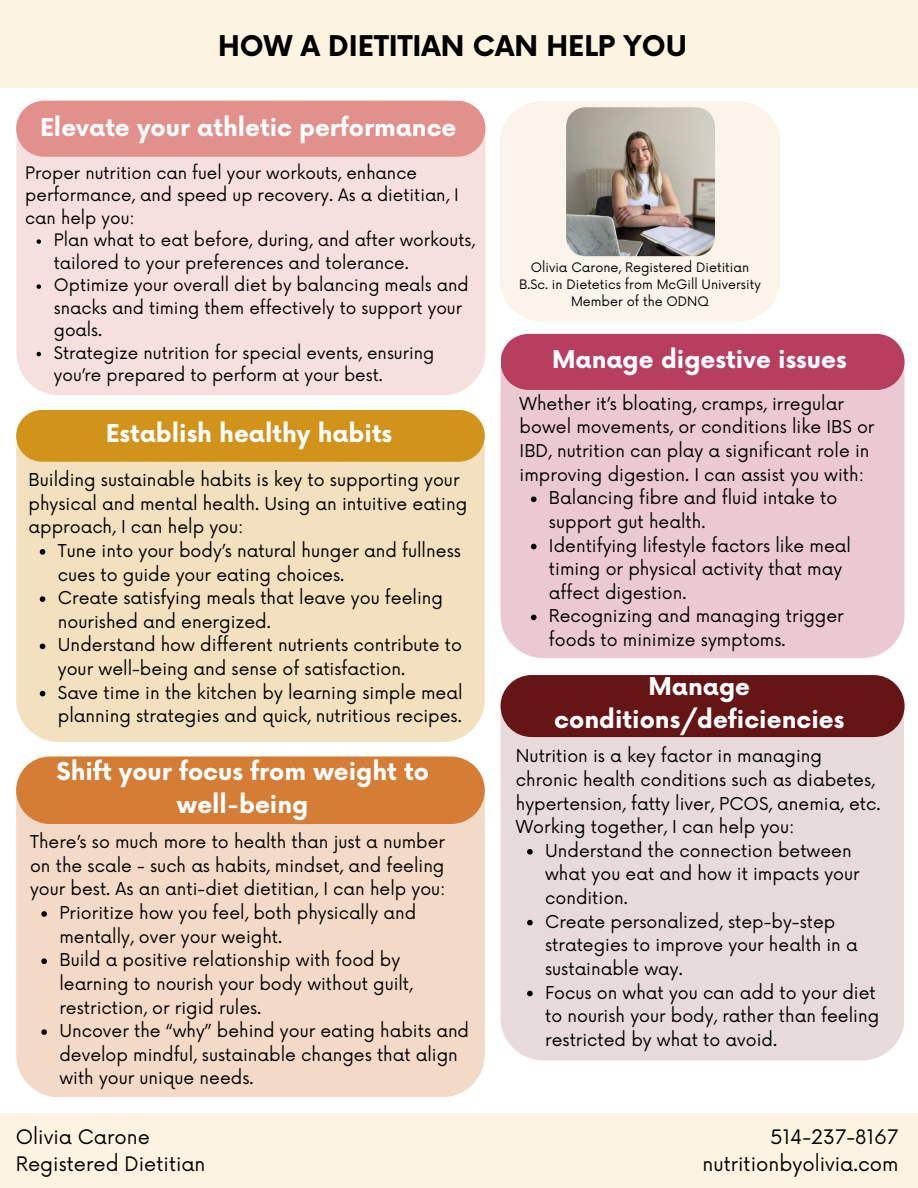
<style>
.page{position:relative;width:918px;height:1188px;background:#fff}
.page>*{position:absolute;margin:0;border:0;box-sizing:border-box;transform-origin:0 0}
.t1{font:700 27.75px "Now";color:#000}
.t2{font:700 24px/32.7px "Now";color:#fff;text-align:center}
.t3{font:19.5px/27px "Now";color:#000}
.t4{font:17.25px/23.7px "Now";color:#000}
.t5{font:16.8px/22.5px "Now";color:#000}
.t6{font:12.75px/17px "Now";color:#000;text-align:center}
</style>
<div class="page">
<svg style="left:16px;top:101px;width:470px;height:294px;fill:#f6e0de"></svg>
<div style="left:0;top:0;width:918px;height:88px;background:#fdf3e1"></div>
<div style="left:0;top:1113px;width:918px;height:75px;background:#fdf3e1"></div>
<div style="left:16px;top:410px;width:469px;height:332px;background:#f2e0bf"></div>
<svg style="left:37px;top:239px;width:4px;height:5px"></svg>
<svg style="left:37px;top:284px;width:4px;height:5px"></svg>
<svg style="left:37px;top:352px;width:4px;height:4px"></svg>
<div style="left:16px;top:410px;width:469px;height:52px;background:#d2931a;border-radius:26px"></div>
<div style="left:501px;top:390px;width:404px;height:268px;background:#ebc9d2"></div>
<div style="left:501px;top:334px;width:404px;height:56px;background:#b83e5f"></div>
<div style="left:501px;top:675px;width:403px;height:385px;background:#e6dada"></div>
<div style="left:501px;top:675px;width:404px;height:62px;background:#651515;border-radius:31px"></div>
<div style="left:16px;top:824px;width:469px;height:273px;background:#f3dac6"></div>
<div style="left:16px;top:757px;width:469px;height:67px;background:#d57d35"></div>
<div style="left:499px;top:101px;width:282px;height:221px;background:#faf4eb"></div>
<img style="left:566px;top:107px;width:149px;height:149px">
<svg style="left:40px;top:549px;width:5px;height:6px"></svg>
<svg style="left:40px;top:596px;width:5px;height:6px"></svg>
<svg style="left:40px;top:644px;width:5px;height:5px"></svg>
<svg style="left:40px;top:691px;width:5px;height:5px"></svg>
<svg style="left:531px;top:496px;width:6px;height:6px"></svg>
<svg style="left:531px;top:544px;width:6px;height:5px"></svg>
<svg style="left:531px;top:615px;width:6px;height:5px"></svg>
<svg style="left:527px;top:849px;width:6px;height:6px"></svg>
<svg style="left:527px;top:920px;width:6px;height:5px"></svg>
<svg style="left:527px;top:991px;width:6px;height:5px"></svg>
<svg style="left:41px;top:911px;width:6px;height:6px"></svg>
<svg style="left:41px;top:958px;width:6px;height:6px"></svg>
<svg style="left:41px;top:1029px;width:6px;height:6px"></svg>
<h1 class="t1" style="left:218px;top:31px;width:471px">HOW A DIETITIAN CAN HELP YOU</h1>
<h2 class="t2" style="left:40px;top:113px;width:418px">Elevate your athletic performance</h2>
<p class="t5" style="left:25px;top:162px;width:435px">Proper nutrition can fuel your workouts, enhance performance, and speed up recovery. As a dietitian, I can help you:</p>
<p class="t5" style="left:54px;top:230px;width:423px">Plan what to eat before, during, and after workouts, tailored to your preferences and tolerance.<br>Optimize your overall diet by balancing meals and snacks and timing them effectively to support your goals.<br>Strategize nutrition for special events, ensuring you’re prepared to perform at your best.</p>
<h2 class="t2" style="left:106px;top:418px;width:288px">Establish healthy habits</h2>
<p class="t4" style="left:29px;top:469px;width:440px">Building sustainable habits is key to supporting your physical and mental health. Using an intuitive eating approach, I can help you:</p>
<p class="t4" style="left:58px;top:540px;width:406px">Tune into your body’s natural hunger and fullness cues to guide your eating choices.<br>Create satisfying meals that leave you feeling nourished and energized.<br>Understand how different nutrients contribute to your well-being and sense of satisfaction.<br>Save time in the kitchen by learning simple meal planning strategies and quick, nutritious recipes.</p>
<h2 class="t2" style="left:56px;top:757px;width:374px">Shift your focus from weight to well-being</h2>
<p class="t4" style="left:30px;top:831px;width:416px">There’s so much more to health than just a number</p>
<p class="t4" style="left:30px;top:855px;width:416px">on the scale - such as habits, mindset, and feeling</p>
<p class="t4" style="left:30px;top:878px;width:417px">your best. As an anti-diet dietitian, I can help you:</p>
<p class="t4" style="left:59px;top:902px;width:358px">Prioritize how you feel, both physically and</p>
<p class="t4" style="left:59px;top:925px;width:224px">mentally, over your weight.</p>
<p class="t4" style="left:59px;top:949px;width:342px">Build a positive relationship with food by</p>
<p class="t4" style="left:59px;top:973px;width:355px">learning to nourish your body without guilt,</p>
<p class="t4" style="left:59px;top:996px;width:204px">restriction, or rigid rules.</p>
<p class="t4" style="left:59px;top:1020px;width:411px">Uncover the “why” behind your eating habits and</p>
<p class="t4" style="left:59px;top:1044px;width:400px">develop mindful, sustainable changes that align</p>
<p class="t4" style="left:59px;top:1067px;width:196px">with your unique needs.</p>
<p class="t6" style="left:519px;top:260px;width:243px">Olivia Carone, Registered Dietitian<br>B.Sc. in Dietetics from McGill University<br>Member of the ODNQ</p>
<h2 class="t2" style="left:552px;top:344px;width:296px">Manage digestive issues</h2>
<p class="t4" style="left:520px;top:393px;width:326px">Whether it’s bloating, cramps, irregular</p>
<p class="t4" style="left:520px;top:416px;width:356px">bowel movements, or conditions like IBS or</p>
<p class="t4" style="left:520px;top:440px;width:351px">IBD, nutrition can play a significant role in</p>
<p class="t4" style="left:520px;top:464px;width:346px">improving digestion. I can assist you with:</p>
<p class="t4" style="left:549px;top:487px;width:290px">Balancing fibre and fluid intake to</p>
<p class="t4" style="left:549px;top:511px;width:158px">support gut health.</p>
<p class="t4" style="left:549px;top:534px;width:303px">Identifying lifestyle factors like meal</p>
<p class="t4" style="left:549px;top:558px;width:295px">timing or physical activity that may</p>
<p class="t4" style="left:549px;top:582px;width:139px">affect digestion.</p>
<p class="t4" style="left:549px;top:605px;width:296px">Recognizing and managing trigger</p>
<p class="t4" style="left:549px;top:629px;width:238px">foods to minimize symptoms.</p>
<h2 class="t2" style="left:554px;top:672px;width:292px">Manage conditions/deficiencies</h2>
<p class="t4" style="left:516px;top:745px;width:308px">Nutrition is a key factor in managing</p>
<p class="t4" style="left:516px;top:769px;width:361px">chronic health conditions such as diabetes,</p>
<p class="t4" style="left:516px;top:792px;width:366px">hypertension, fatty liver, PCOS, anemia, etc.</p>
<p class="t4" style="left:516px;top:816px;width:280px">Working together, I can help you:</p>
<p class="t4" style="left:545px;top:840px;width:308px">Understand the connection between</p>
<p class="t4" style="left:545px;top:863px;width:316px">what you eat and how it impacts your</p>
<p class="t4" style="left:545px;top:887px;width:84px">condition.</p>
<p class="t4" style="left:545px;top:911px;width:292px">Create personalized, step-by-step</p>
<p class="t4" style="left:545px;top:934px;width:314px">strategies to improve your health in a</p>
<p class="t4" style="left:545px;top:958px;width:139px">sustainable way.</p>
<p class="t4" style="left:545px;top:981px;width:332px">Focus on what you can add to your diet</p>
<p class="t4" style="left:545px;top:1005px;width:336px">to nourish your body, rather than feeling</p>
<p class="t4" style="left:545px;top:1029px;width:234px">restricted by what to avoid.</p>
<p class="t3" style="left:16px;top:1125px;width:191px">Olivia Carone<br>Registered Dietitian</p>
<p class="t3" style="left:703px;top:1125px;width:197px;text-align:right">514-237-8167 nutritionbyolivia.com</p>
</div>
